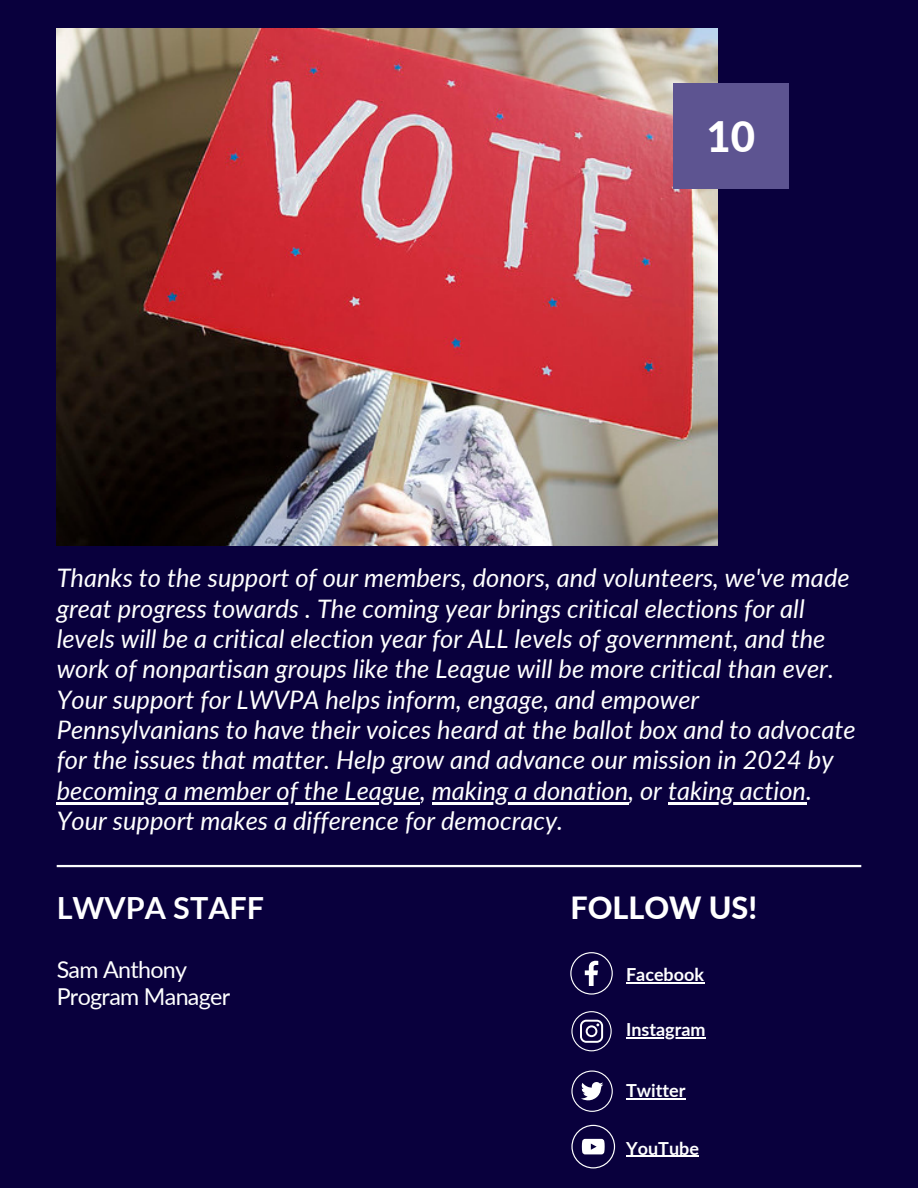
<style>
.page{position:relative;width:918px;height:1188px;background:#09003d}
.page>*{position:absolute;margin:0;border:0;box-sizing:border-box;transform-origin:0 0}
.t1{font:800 42px "Lato";color:#fff}
.t2{font:700 30.6px "Lato";color:#fff}
.t3{font:800 30.6px "Lato";color:#fff}
.t4{font:italic 25.5px/30.3px "Lato";color:#fff}
.t5{font:23.25px "Lato";letter-spacing:-.03em;color:#fff}
.t6{font:700 18px "Lato";color:#fff}
</style>
<div class="page">
<hr style="left:57px;top:865px;width:804px;height:2px;background:#fbfdfd">
<svg style="left:570px;top:952px;width:43px;height:43px"></svg>
<svg style="left:571px;top:1011px;width:41px;height:40px"></svg>
<svg style="left:571px;top:1071px;width:42px;height:41px"></svg>
<svg style="left:571px;top:1125px;width:44px;height:43px"></svg>
<img style="left:57px;top:29px;width:660px;height:516px">
<div style="left:673px;top:83px;width:116px;height:106px;background:#5d5491"></div>
<hr style="left:57px;top:802px;width:363px;height:2px;background:#fff">
<hr style="left:432px;top:802px;width:196px;height:2px;background:#fff">
<hr style="left:668px;top:802px;width:138px;height:2px;background:#fff">
<hr style="left:626px;top:983px;width:78px;height:1px;background:#fff">
<hr style="left:626px;top:1038px;width:80px;height:1px;background:#fff">
<hr style="left:626px;top:1098px;width:60px;height:1px;background:#fff">
<hr style="left:626px;top:1156px;width:73px;height:1px;background:#fff">
<p class="t1" style="left:706px;top:111px;width:50px">10</p>
<p class="t4" style="left:57px;top:562px;width:800px">Thanks to the support of our members, donors, and volunteers, we've made great progress towards . The coming year brings critical elections for all levels will be a critical election year for ALL levels of government, and the work of nonpartisan groups like the League will be more critical than ever.<br>Your support for LWVPA helps inform, engage, and empower Pennsylvanians to have their voices heard at the ballot box and to advocate for the issues that matter. Help grow and advance our mission in 2024 by becoming a member of the League, making a donation, or taking action.<br>Your support makes a difference for democracy.</p>
<p class="t2" style="left:57px;top:889px;width:209px">LWVPA STAFF</p>
<p class="t5" style="left:57px;top:955px;width:132px">Sam Anthony</p>
<p class="t5" style="left:57px;top:982px;width:175px">Program Manager</p>
<p class="t3" style="left:570px;top:889px;width:188px">FOLLOW US!</p>
<p class="t6" style="left:626px;top:964px;width:80px">Facebook</p>
<p class="t6" style="left:626px;top:1019px;width:81px">Instagram</p>
<p class="t6" style="left:626px;top:1079px;width:61px">Twitter</p>
<p class="t6" style="left:626px;top:1137px;width:74px">YouTube</p>
</div>
